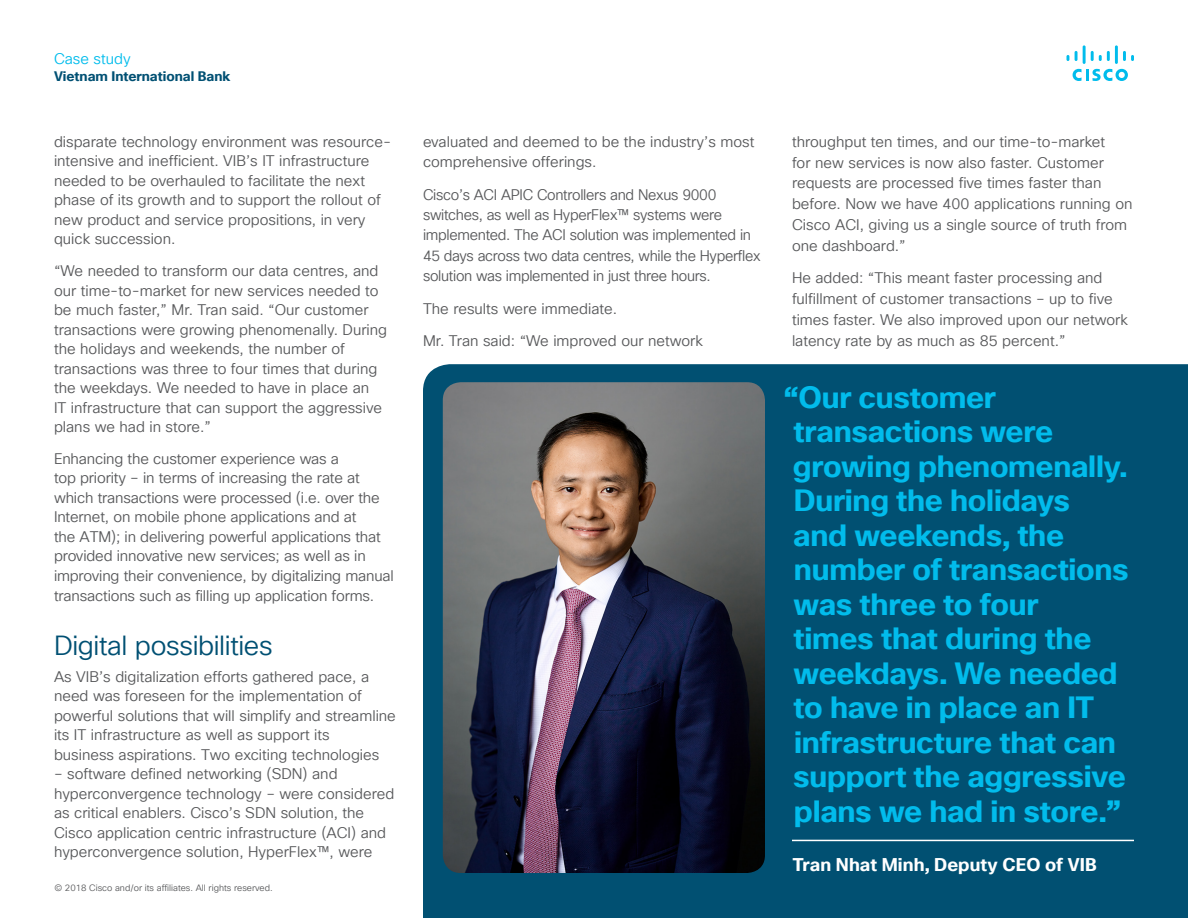
<style>
.page{position:relative;width:1188px;height:918px;background:#fff}
.page>*{position:absolute;margin:0;border:0;box-sizing:border-box;transform-origin:0 0}
.t1{font:700 30px/34.5px "Cisco Sans TT";letter-spacing:-.01em;color:#01bcec}
.t2{font:27px "Cisco Sans TT Light";letter-spacing:-.015em;color:#005073}
.t3{font:700 18px "Cisco Sans TT";letter-spacing:.005em;color:#fff}
.t4{font:15px/19.5px "Cisco Sans TT Light";color:#57585a}
.t5{font:15px/20.4px "Cisco Sans TT Light";letter-spacing:-.02em;color:#57585a}
.t6{font:15px "Cisco Sans TT Light";color:#01bcec}
.t7{font:700 13.5px "Cisco Sans TT";color:#005073}
.t8{font:9px "Cisco Sans TT Light";color:#57585a}
</style>
<div class="page">
<svg style="left:1073px;top:69px;width:55px;height:12px"></svg>
<svg style="left:1067px;top:55px;width:2px;height:6px"></svg>
<svg style="left:1075px;top:51px;width:3px;height:10px"></svg>
<hr style="left:1083px;top:45px;width:3px;height:19px;background:#01bcec">
<svg style="left:1091px;top:51px;width:19px;height:10px"></svg>
<hr style="left:1115px;top:45px;width:3px;height:19px;background:#01bcec">
<svg style="left:1123px;top:51px;width:11px;height:10px"></svg>
<div style="left:423px;top:364px;width:765px;height:554px;background:#015072"></div>
<img style="left:443px;top:382px;width:322px;height:491px">
<hr style="left:792px;top:840px;width:342px;height:1px;background:#fff">
<p class="t6" style="left:54px;top:49px;width:78px">Case study</p>
<p class="t7" style="left:54px;top:67px;width:178px">Vietnam International Bank</p>
<p class="t4" style="left:54px;top:132px;width:339px">disparate technology environment was resource&shy;intensive and inefficient. VIB’s IT infrastructure needed to be overhauled to facilitate the next phase of its growth and to support the rollout of new product and service propositions, in very quick succession.</p>
<p class="t4" style="left:54px;top:261px;width:335px">“We needed to transform our data centres, and our time-to-market for new services needed to be much faster,” Mr. Tran said. “Our customer transactions were growing phenomenally. During the holidays and weekends, the number of transactions was three to four times that during the weekdays. We needed to have in place an<br>IT infrastructure that can support the aggressive plans we had in store.”</p>
<p class="t4" style="left:54px;top:449px;width:341px">Enhancing the customer experience was a<br>top priority – in terms of increasing the rate at which transactions were processed (i.e. over the Internet, on mobile phone applications and at<br>the ATM); in delivering powerful applications that provided innovative new services; as well as in improving their convenience, by digitalizing manual transactions such as filling up application forms.</p>
<h2 class="t2" style="left:54px;top:628px;width:220px">Digital possibilities</h2>
<p class="t4" style="left:54px;top:667px;width:343px">As VIB’s digitalization efforts gathered pace, a need was foreseen for the implementation of powerful solutions that will simplify and streamline its IT infrastructure as well as support its<br>business aspirations. Two exciting technologies</p>
<p class="t4" style="left:54px;top:765px;width:342px">– software defined networking (SDN) and hyperconvergence technology – were considered as critical enablers. Cisco’s SDN solution, the Cisco application centric infrastructure (ACI) and hyperconvergence solution, HyperFlex™, were</p>
<p class="t8" style="left:54px;top:882px;width:220px">© 2018 Cisco and/or its affiliates. All rights reserved.</p>
<p class="t4" style="left:423px;top:132px;width:333px;line-height:20.4px">evaluated and deemed to be the industry’s most comprehensive offerings.</p>
<p class="t5" style="left:423px;top:185px;width:339px">Cisco’s ACI APIC Controllers and Nexus 9000 switches, as well as HyperFlex™ systems were implemented. The ACI solution was implemented in 45 days across two data centres, while the Hyperflex solution was implemented in just three hours.</p>
<p class="t4" style="left:423px;top:293px;width:282px;line-height:32.4px">The results were immediate.<br>Mr. Tran said: “We improved our network</p>
<p class="t4" style="left:792px;top:132px;width:342px;line-height:20.7px">throughput ten times, and our time-to-market<br>for new services is now also faster. Customer requests are processed five times faster than before. Now we have 400 applications running on Cisco ACI, giving us a single source of truth from one dashboard.”</p>
<p class="t4" style="left:792px;top:268px;width:338px;line-height:20.7px">He added: “This meant faster processing and fulfillment of customer transactions – up to five times faster. We also improved upon our network latency rate by as much as 85 percent.”</p>
<p class="t1" style="left:793px;top:381px;width:337px;text-indent:-9px">“Our customer transactions were growing phenomenally.<br>During the holidays and weekends, the number of transactions was three to four<br>times that during the weekdays. We needed to have in place an IT infrastructure that can support the aggressive plans we had in store.”</p>
<p class="t3" style="left:793px;top:853px;width:305px">Tran Nhat Minh, Deputy CEO of VIB</p>
</div>
